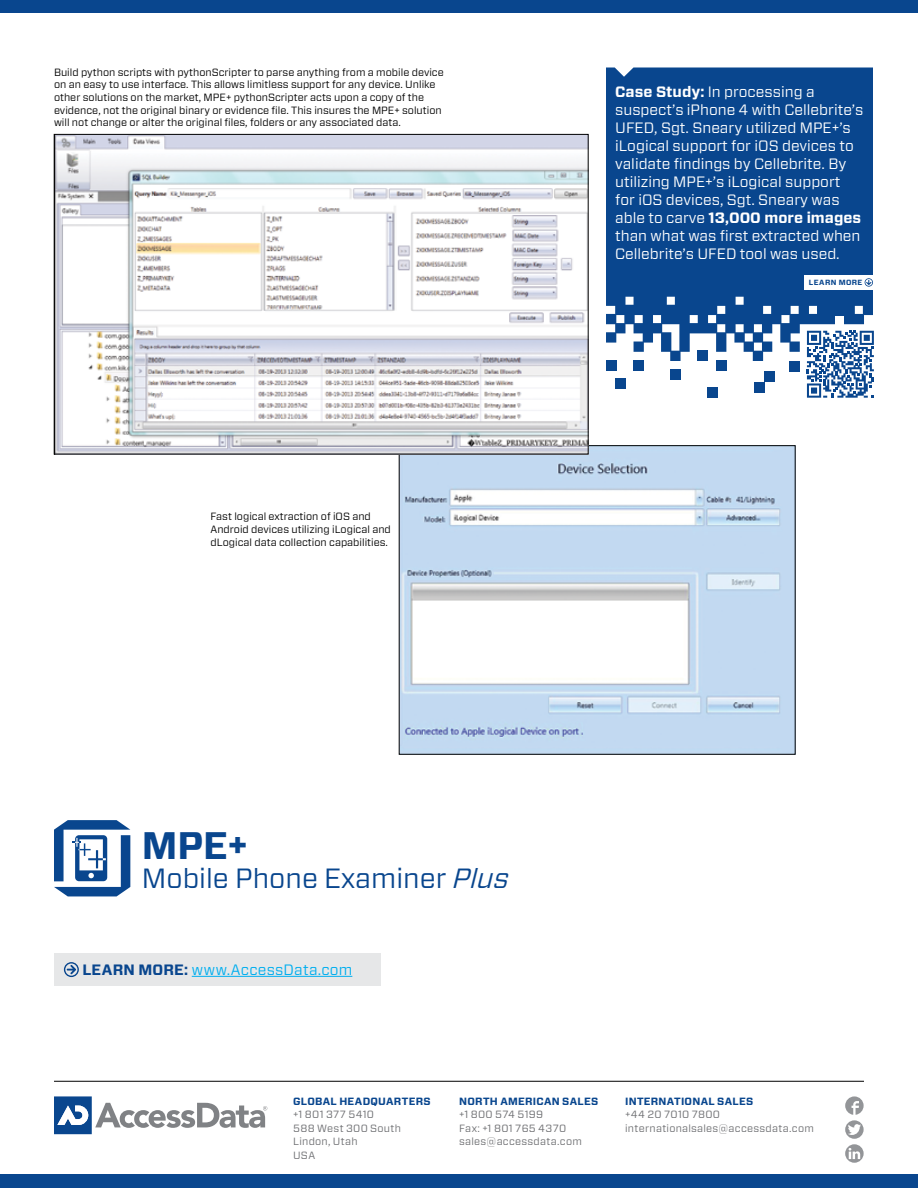
<style>
.page{position:relative;width:918px;height:1188px;background:#fff}
.page>*{position:absolute;margin:0;border:0;box-sizing:border-box;transform-origin:0 0}
.t1{font:700 38.4px "Vitesse Sans";color:#09468e}
.t2{font:27.75px "Vitesse Sans";color:#09468e}
.t3{font:15px/18px "Vitesse Sans";color:#fff}
.t4{font:15px "Vitesse Sans";letter-spacing:.015em;color:#00aeef}
.t5{font:10.5px/12.6px "Vitesse Sans";color:#000}
.t6{font:10.5px/13.5px "Vitesse Sans";letter-spacing:.025em;color:#6d6e71}
.t7{font:700 10.5px "Vitesse Sans";letter-spacing:.025em;color:#09468e}
.t8{font:700 7.5px "Vitesse Sans";letter-spacing:.05em;color:#09468e}
.s1{font-weight:700}
.s2{font-style:italic}
.s3{font-weight:700;color:#09468e}
</style>
<div class="page">
<div style="left:0;top:0;width:918px;height:14px;background:#09468e"></div>
<div style="left:754px;top:382px;width:10px;height:10px;background:#09468e"></div>
<img style="left:401px;top:447px;width:392px;height:305px">
<div style="left:54px;top:954px;width:327px;height:32px;background:#e6e7e8"></div>
<hr style="left:192px;top:976px;width:160px;height:1px;background:#00aeef">
<svg style="left:64px;top:962px;width:15px;height:15px"></svg>
<svg style="left:845px;top:1096px;width:19px;height:67px"></svg>
<hr style="left:54px;top:1081px;width:810px;height:1px;background:#000">
<div style="left:0;top:1174px;width:918px;height:14px;background:#09468e"></div>
<svg style="left:54px;top:1096px;width:213px;height:38px"></svg>
<img style="left:56px;top:136px;width:530px;height:316px">
<svg style="left:54px;top:820px;width:76px;height:76px"></svg>
<div style="left:764px;top:372px;width:11px;height:10px;background:#09468e"></div>
<div style="left:789px;top:362px;width:11px;height:10px;background:#09468e"></div>
<svg style="left:606px;top:68px;width:267px;height:293px;background:#1c5497"></svg>
<div style="left:670px;top:369px;width:11px;height:10px;background:#09468e"></div>
<div style="left:698px;top:351px;width:10px;height:10px;background:#09468e"></div>
<div style="left:716px;top:360px;width:10px;height:10px;background:#09468e"></div>
<div style="left:634px;top:360px;width:10px;height:10px;background:#09468e"></div>
<div style="left:606px;top:360px;width:10px;height:10px;background:#09468e"></div>
<div style="left:615px;top:378px;width:10px;height:11px;background:#09468e"></div>
<div style="left:707px;top:387px;width:10px;height:11px;background:#09468e"></div>
<div style="left:835px;top:316px;width:8px;height:9px;background:#fff"></div>
<div style="left:804px;top:275px;width:72px;height:15px;background:#fff"></div>
<svg style="left:865px;top:278px;width:8px;height:9px"></svg>
<svg style="left:807px;top:331px;width:67px;height:67px"></svg>
<p class="t5" style="left:54px;top:66px;width:391px">Build python scripts with pythonScripter to parse anything from a mobile device on an easy to use interface. This allows limitless support for any device. Unlike other solutions on the market, MPE+ pythonScripter acts upon a copy of the evidence, not the original binary or evidence file. This insures the MPE+ solution will not change or alter the original files, folders or any associated data.</p>
<p class="t5" style="left:211px;top:510px;width:182px">Fast logical extraction of iOS and<br>Android devices utilizing iLogical and dLogical data collection capabilities.</p>
<p class="t3" style="left:615px;top:82px;width:250px"><span class="s1">Case Study:</span> In processing a suspect’s iPhone 4 with Cellebrite’s UFED, Sgt. Sneary utilized MPE+’s iLogical support for iOS devices to validate findings by Cellebrite. By utilizing MPE+’s iLogical support for iOS devices, Sgt. Sneary was able to carve <span class="s1">13,000 more images </span>than what was first extracted when Cellebrite’s UFED tool was used.</p>
<p class="t8" style="left:809px;top:278px;width:55px">LEARN MORE</p>
<h1 class="t1" style="left:142px;top:820px;width:107px">MPE+</h1>
<h2 class="t2" style="left:142px;top:860px;width:369px">Mobile Phone Examiner <span class="s2">Plus</span></h2>
<h3 class="t4" style="left:83px;top:959px;width:271px"><span class="s3">LEARN MORE:</span> www.AccessData.com</h3>
<p class="t7" style="left:293px;top:1094px;width:139px">GLOBAL HEADQUARTERS</p>
<p class="t6" style="left:293px;top:1108px;width:109px">+1 801 377 5410<br>588 West 300 South<br>Lindon, Utah<br>USA</p>
<p class="t7" style="left:459px;top:1094px;width:141px">NORTH AMERICAN SALES</p>
<p class="t6" style="left:459px;top:1108px;width:124px">+1 800 574 5199<br>Fax: +1 801 765 4370 sales@accessdata.com</p>
<p class="t7" style="left:625px;top:1094px;width:130px">INTERNATIONAL SALES</p>
<p class="t6" style="left:625px;top:1108px;width:190px">+44 20 7010 7800 internationalsales@accessdata.com</p>
</div>
